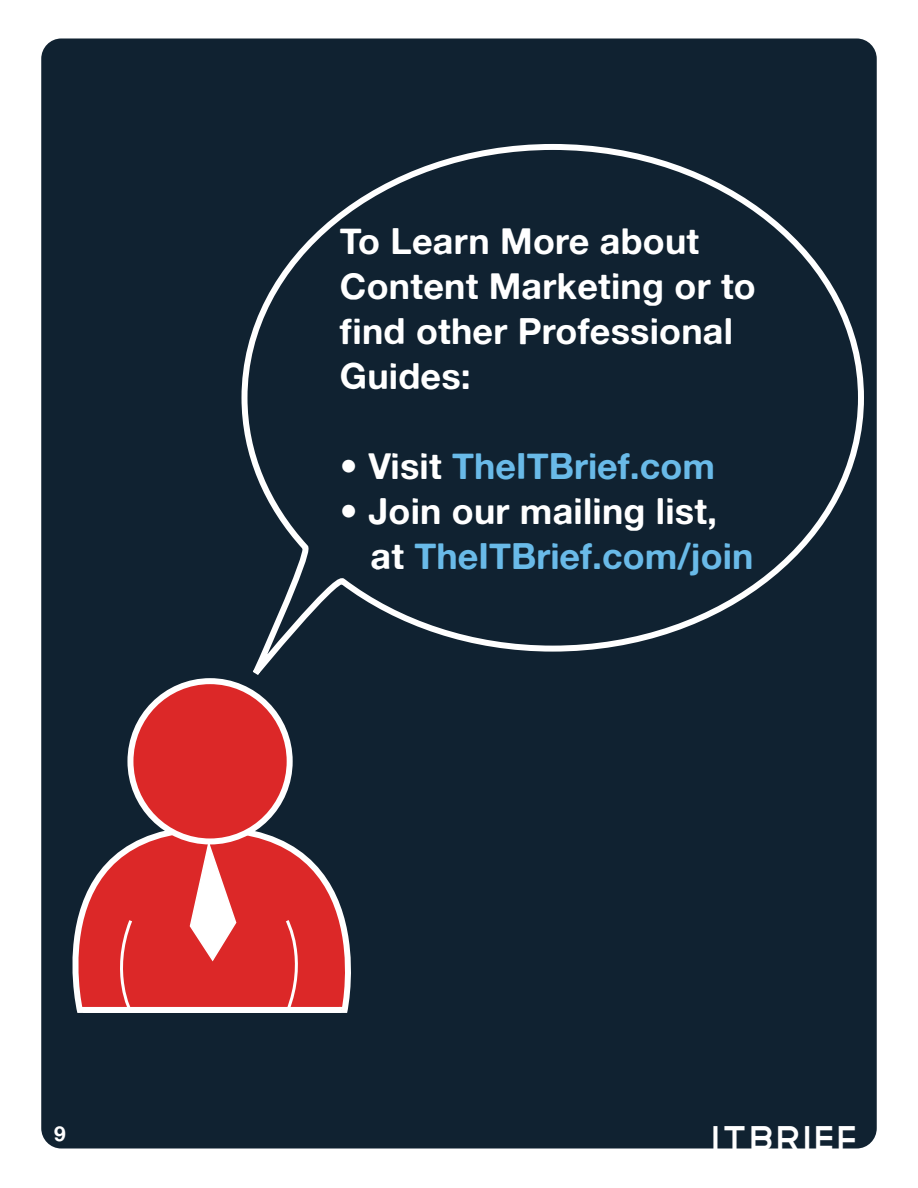
<style>
.page{position:relative;width:918px;height:1188px;background:#fff}
.page>*{position:absolute;margin:0;border:0;box-sizing:border-box;transform-origin:0 0}
.t1{font:45px "Telegrafico";color:#fff}
.t2{font:36px/45px "Alte Haas Grotesk Bold";letter-spacing:.005em;color:#fff}
.t3{font:36px "Alte Haas Grotesk Bold";color:#69bae8}
.t4{font:21px "Alte Haas Grotesk Bold";color:#fff}
.s1{color:#fff}
.s2{color:#69bae8}
</style>
<div class="page">
<div style="left:41px;top:38px;width:836px;height:1110px;background:#102231;border-radius:20px"></div>
<svg style="left:347px;top:930px;width:4px;height:83px"></svg>
<svg style="left:41px;top:816px;width:306px;height:200px"></svg>
<div style="left:130px;top:681px;width:160px;height:160px;background:#dc2828;border-radius:50%"></div>
<div style="left:127px;top:678px;width:166px;height:166px;border:6px solid #fff;border-radius:50%"></div>
<svg style="left:110px;top:842px;width:198px;height:174px"></svg>
<svg style="left:241px;top:144px;width:623px;height:531px"></svg>
<p class="t2" style="left:340px;top:218px;width:417px">To Learn More about<br>Content Marketing or to find other Professional<br>Guides:</p>
<p class="t3" style="left:340px;top:444px;width:377px"><span class="s1">• Visit</span> TheITBrief.com</p>
<p class="t2" style="left:371px;top:488px;width:385px;text-indent:-31px">• Join our mailing list, at <span class="s2">TheITBrief.com/join</span></p>
<p class="t4" style="left:54px;top:1120px;width:13px">9</p>
<p class="t1" style="left:710px;top:1108px;width:150px">ITBRIEF</p>
</div>
